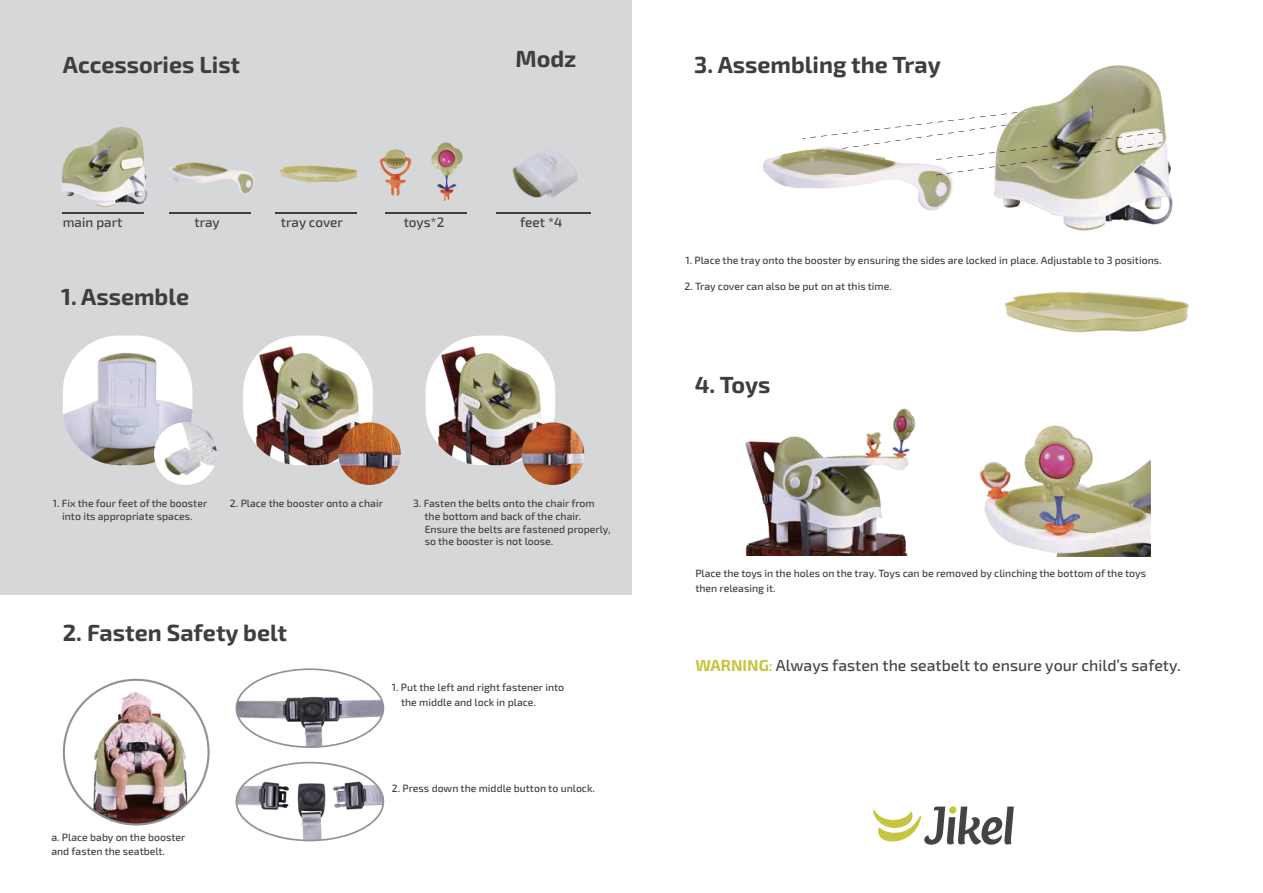
<style>
.page{position:relative;width:1263px;height:893px;background:#fff}
.page>*{position:absolute;margin:0;border:0;box-sizing:border-box;transform-origin:0 0}
.t1{font:700 23.4px "Exo 2";color:#3e3e3f}
.t2{font:500 15.9px "Exo 2";color:#434445}
.t3{font:500 13.5px "Exo 2";color:#3e3e3f}
.t4{font:500 10.5px/12.6px "Exo 2";color:#3e3e3f}
.s1{font-weight:700;color:#c5c540}
.s2{color:#c5c540}
</style>
<div class="page">
<div style="left:0;top:0;width:631px;height:595px;background:#d5d7d8"></div>
<img style="left:1004px;top:292px;width:186px;height:41px">
<img style="left:63px;top:679px;width:147px;height:146px">
<img style="left:763px;top:121px;width:176px;height:90px">
<img style="left:810px;top:122px;width:129px;height:12px">
<img style="left:810px;top:134px;width:126px;height:19px">
<img style="left:939px;top:65px;width:234px;height:166px">
<img style="left:980px;top:111px;width:48px;height:6px">
<img style="left:980px;top:122px;width:48px;height:7px">
<img style="left:939px;top:117px;width:36px;height:5px">
<img style="left:939px;top:129px;width:36px;height:3px">
<svg style="left:936px;top:132px;width:225px;height:43px"></svg>
<svg style="left:236px;top:762px;width:148px;height:79px"></svg>
<svg style="left:236px;top:668px;width:148px;height:80px"></svg>
<img style="left:979px;top:425px;width:172px;height:132px">
<img style="left:745px;top:408px;width:170px;height:147px">
<svg style="left:873px;top:807px;width:141px;height:38px"></svg>
<div style="left:949px;top:806px;width:7px;height:8px;background:#c5c540;border-radius:50%"></div>
<img style="left:443px;top:142px;width:20px;height:60px">
<img style="left:61px;top:127px;width:119px;height:87px">
<img style="left:144px;top:127px;width:110px;height:80px">
<img style="left:379px;top:142px;width:66px;height:58px">
<img style="left:279px;top:165px;width:72px;height:18px">
<img style="left:351px;top:169px;width:7px;height:10px">
<img style="left:512px;top:149px;width:66px;height:49px">
<hr style="left:63px;top:212px;width:81px;height:1px;background:#3e3e3f">
<hr style="left:169px;top:212px;width:81px;height:1px;background:#3e3e3f">
<hr style="left:275px;top:212px;width:81px;height:1px;background:#3e3e3f">
<hr style="left:385px;top:212px;width:81px;height:1px;background:#3e3e3f">
<hr style="left:496px;top:212px;width:95px;height:1px;background:#3e3e3f">
<img style="left:63px;top:336px;width:129px;height:129px">
<svg style="left:154px;top:422px;width:63px;height:63px"></svg>
<svg style="left:173px;top:422px;width:14px;height:3px"></svg>
<img style="left:243px;top:336px;width:130px;height:129px">
<img style="left:338px;top:422px;width:63px;height:63px;border-radius:31px">
<img style="left:426px;top:336px;width:129px;height:129px">
<img style="left:522px;top:422px;width:62px;height:63px;border-radius:31px">
<h1 class="t1" style="left:63px;top:51px;width:179px">Accessories List</h1>
<h1 class="t1" style="left:515px;top:45px;width:63px">Modz</h1>
<p class="t3" style="left:63px;top:214px;width:61px">main part</p>
<p class="t3" style="left:194px;top:214px;width:27px">tray</p>
<p class="t3" style="left:281px;top:214px;width:63px">tray cover</p>
<p class="t3" style="left:404px;top:214px;width:42px">toys*2</p>
<p class="t3" style="left:520px;top:214px;width:44px">feet *4</p>
<h1 class="t1" style="left:61px;top:282px;width:130px">1. Assemble</h1>
<p class="t4" style="left:53px;top:498px;width:156px;text-align:center">1. Fix the four feet of the booster into its appropriate spaces.</p>
<p class="t4" style="left:230px;top:498px;width:154px">2. Place the booster onto a chair</p>
<p class="t4" style="left:425px;top:498px;width:187px;text-indent:-11px">3. Fasten the belts onto the chair from the bottom and back of the chair.<br>Ensure the belts are fastened properly, so the booster is not loose.</p>
<h1 class="t1" style="left:63px;top:619px;width:226px">2. Fasten Safety belt</h1>
<p class="t4" style="left:51px;top:830px;width:135px;line-height:14.9px">a. Place baby on the booster and fasten the seatbelt.</p>
<p class="t4" style="left:401px;top:680px;width:165px;line-height:14.9px;text-indent:-9px">1. Put the left and right fastener into the middle and lock in place.</p>
<p class="t4" style="left:392px;top:782px;width:205px">2. Press down the middle button to unlock.</p>
<h1 class="t1" style="left:694px;top:51px;width:248px">3. Assembling the Tray</h1>
<p class="t4" style="left:685px;top:255px;width:477px">1. Place the tray onto the booster by ensuring the sides are locked in place. Adjustable to 3 positions.</p>
<p class="t4" style="left:684px;top:280px;width:209px">2. Tray cover can also be put on at this time.</p>
<h1 class="t1" style="left:695px;top:371px;width:77px">4. Toys</h1>
<p class="t4" style="left:695px;top:566px;width:452px;line-height:14.9px">Place the toys in the holes on the tray. Toys can be removed by clinching the bottom of the toys then releasing it.</p>
<h2 class="t2" style="left:695px;top:656px;width:487px"><span class="s1">WARNING</span><span class="s2">:</span> Always fasten the seatbelt to ensure your child’s safety.</h2>
</div>
